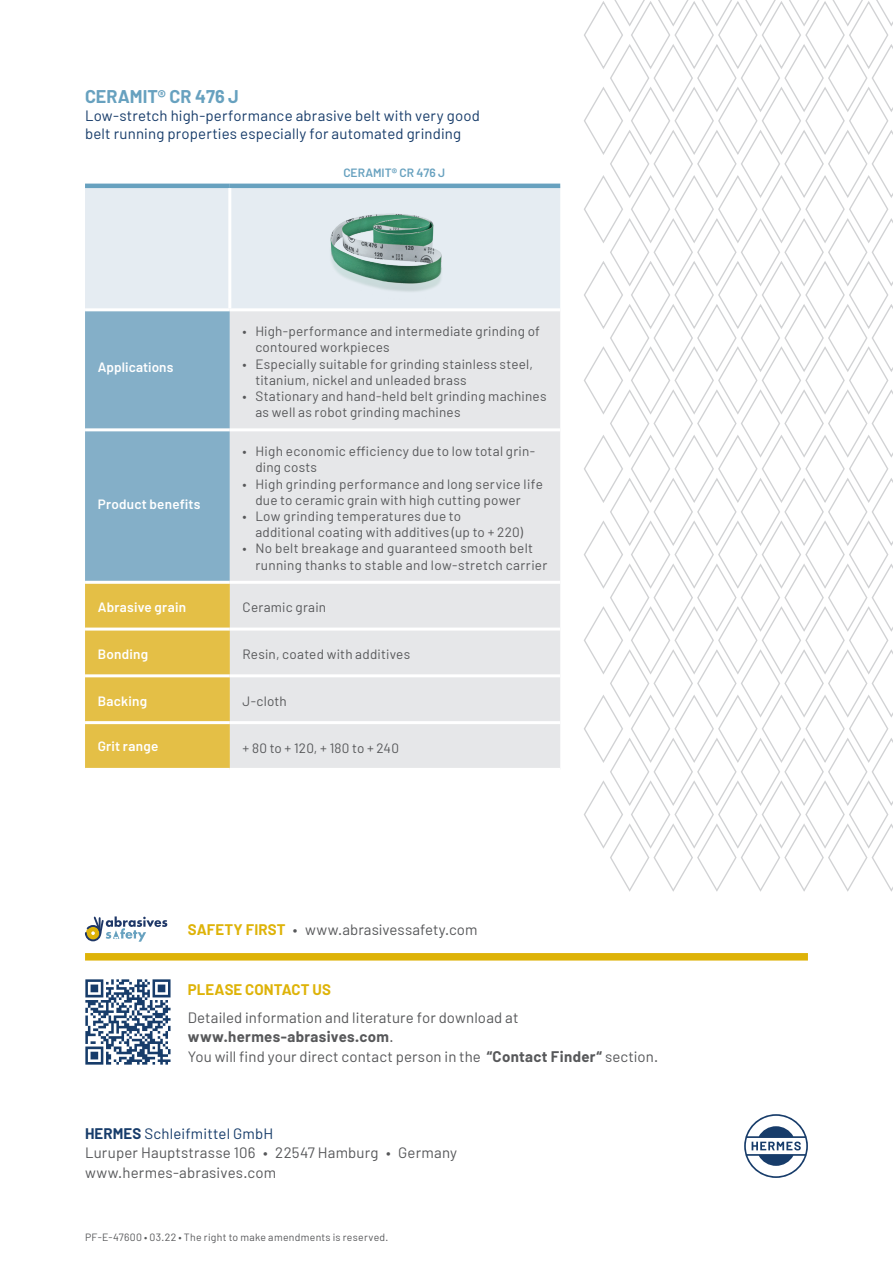
<style>
.page{position:relative;width:893px;height:1263px;background:#fff}
.page>*{position:absolute;margin:0;border:0;box-sizing:border-box;transform-origin:0 0}
.Headline_2{font:700 18px "Barlow";color:#67a1bf}
.t1{font:15px/19.5px "Barlow";letter-spacing:.01em;color:#57585a}
.Subheadline_1{font:15px "Barlow";letter-spacing:.015em;color:#173c6a}
.t2{font:700 15px "Barlow";letter-spacing:.005em;color:#deb308}
.Tabelle_Copy_zentrie{font:13.5px/16.2px "Barlow";letter-spacing:.02em;color:#57585a}
.Tabelle_Copy_semibol{font:600 13.5px "Barlow";letter-spacing:.02em;color:#fff}
.Tabelle_Copy{font:13.5px "Barlow";letter-spacing:.015em;color:#57585a}
.Tabelle_Copy-2{font:600 13.5px "Barlow";letter-spacing:.005em;color:#fff}
.t3{font:600 12px "Barlow";color:#67a1bf}
.Publikationsnummer{font:10.5px "Barlow";letter-spacing:.03em;color:#57585a}
.s1{font-weight:700}
.s2{font-weight:700;color:#deb308}
.s3{font-weight:700;color:#173c6a}
.s4{color:#173c6a}
</style>
<div class="page">
<svg style="left:584px;top:0;width:309px;height:892px"></svg>
<svg style="left:744px;top:1114px;width:64px;height:64px"></svg>
<div style="left:85px;top:953px;width:723px;height:7px;background:#deb308"></div>
<img style="left:85px;top:980px;width:85px;height:85px">
<svg style="left:84px;top:916px;width:83px;height:26px"></svg>
<div style="left:85px;top:188px;width:475px;height:120px;background:#e5ecf2"></div>
<div style="left:230px;top:311px;width:330px;height:457px;background:#e6e7e9"></div>
<svg style="left:85px;top:311px;width:145px;height:457px;background:#aab595"></svg>
<hr style="left:85px;top:428px;width:145px;height:3px;background:#fff">
<hr style="left:230px;top:428px;width:330px;height:3px;background:#fff">
<hr style="left:85px;top:581px;width:145px;height:3px;background:#fff">
<hr style="left:230px;top:581px;width:330px;height:3px;background:#fff">
<hr style="left:85px;top:627px;width:145px;height:3px;background:#fff">
<hr style="left:230px;top:627px;width:330px;height:3px;background:#fff">
<hr style="left:85px;top:674px;width:145px;height:3px;background:#fff">
<hr style="left:230px;top:674px;width:330px;height:3px;background:#fff">
<hr style="left:85px;top:721px;width:145px;height:3px;background:#fff">
<hr style="left:230px;top:721px;width:330px;height:3px;background:#fff">
<hr style="left:85px;top:184px;width:145px;height:4px;background:#67a1bf">
<hr style="left:230px;top:184px;width:330px;height:4px;background:#67a1bf">
<hr style="left:228px;top:188px;width:3px;height:120px;background:#fff">
<img style="left:324px;top:199px;width:124px;height:109px">
<p class="Headline_2" style="left:85px;top:85px;width:155px">CERAMIT® CR 476 J</p>
<p class="Subheadline_1" style="left:85px;top:106px;width:396px">Low-stretch high-performance abrasive belt with very good</p>
<p class="Subheadline_1" style="left:85px;top:124px;width:378px">belt running properties especially for automated grinding</p>
<p class="t3" style="left:343px;top:166px;width:103px">CERAMIT<span class="s1">®</span> CR 476 J</p>
<p class="Tabelle_Copy-2" style="left:98px;top:359px;width:77px">Applications</p>
<p class="Tabelle_Copy_semibol" style="left:98px;top:495px;width:104px">Product benefits</p>
<p class="Tabelle_Copy_zentrie" style="left:255px;top:323px;width:286px;text-indent:-13px">• High-performance and intermediate grinding of contoured workpieces</p>
<p class="Tabelle_Copy_zentrie" style="left:255px;top:355px;width:279px;text-indent:-13px">• Especially suitable for grinding stainless steel, titanium, nickel and unleaded brass</p>
<p class="Tabelle_Copy_zentrie" style="left:255px;top:388px;width:293px;text-indent:-13px">• Stationary and hand-held belt grinding machines as well as robot grinding machines</p>
<p class="Tabelle_Copy_zentrie" style="left:255px;top:443px;width:281px;text-indent:-13px">• High economic efficiency due to low total grin&shy;ding costs</p>
<p class="Tabelle_Copy_zentrie" style="left:255px;top:475px;width:289px;text-indent:-13px">• High grinding performance and long service life due to ceramic grain with high cutting power</p>
<p class="Tabelle_Copy_zentrie" style="left:255px;top:508px;width:269px;text-indent:-13px">• Low grinding temperatures due to additional coating with additives (up to + 220)</p>
<p class="Tabelle_Copy_zentrie" style="left:255px;top:540px;width:294px;text-indent:-13px">• No belt breakage and guaranteed smooth belt running thanks to stable and low-stretch carrier</p>
<p class="Tabelle_Copy_semibol" style="left:98px;top:599px;width:90px">Abrasive grain</p>
<p class="Tabelle_Copy_zentrie" style="left:243px;top:599px;width:85px">Ceramic grain</p>
<p class="Tabelle_Copy_semibol" style="left:98px;top:646px;width:52px">Bonding</p>
<p class="Tabelle_Copy_zentrie" style="left:243px;top:646px;width:169px">Resin, coated with additives</p>
<p class="Tabelle_Copy_semibol" style="left:98px;top:692px;width:51px">Backing</p>
<p class="Tabelle_Copy_zentrie" style="left:243px;top:693px;width:46px">J-cloth</p>
<p class="Tabelle_Copy_semibol" style="left:98px;top:738px;width:62px">Grit range</p>
<p class="Tabelle_Copy" style="left:243px;top:739px;width:158px">+ 80 to + 120, + 180 to + 240</p>
<p class="t1" style="left:188px;top:919px;width:291px"><span class="s2">SAFETY FIRST</span> • www.abrasivessafety.com</p>
<p class="t2" style="left:188px;top:980px;width:145px">PLEASE CONTACT US</p>
<p class="t1" style="left:188px;top:1007px;width:472px">Detailed information and literature for download at <span class="s1">www.hermes-abrasives.com</span>.<br>You will find your direct contact person in the <span class="s1">“Contact Finder“</span> section.</p>
<p class="t1" style="left:85px;top:1123px;width:374px"><span class="s3">HERMES</span> <span class="s4">Schleifmittel GmbH<br></span>Luruper Hauptstrasse 106 • 22547 Hamburg • Germany www.hermes-abrasives.com</p>
<p class="Publikationsnummer" style="left:85px;top:1231px;width:305px">PF-E-47600 • 03.22 • The right to make amendments is reserved.</p>
</div>
